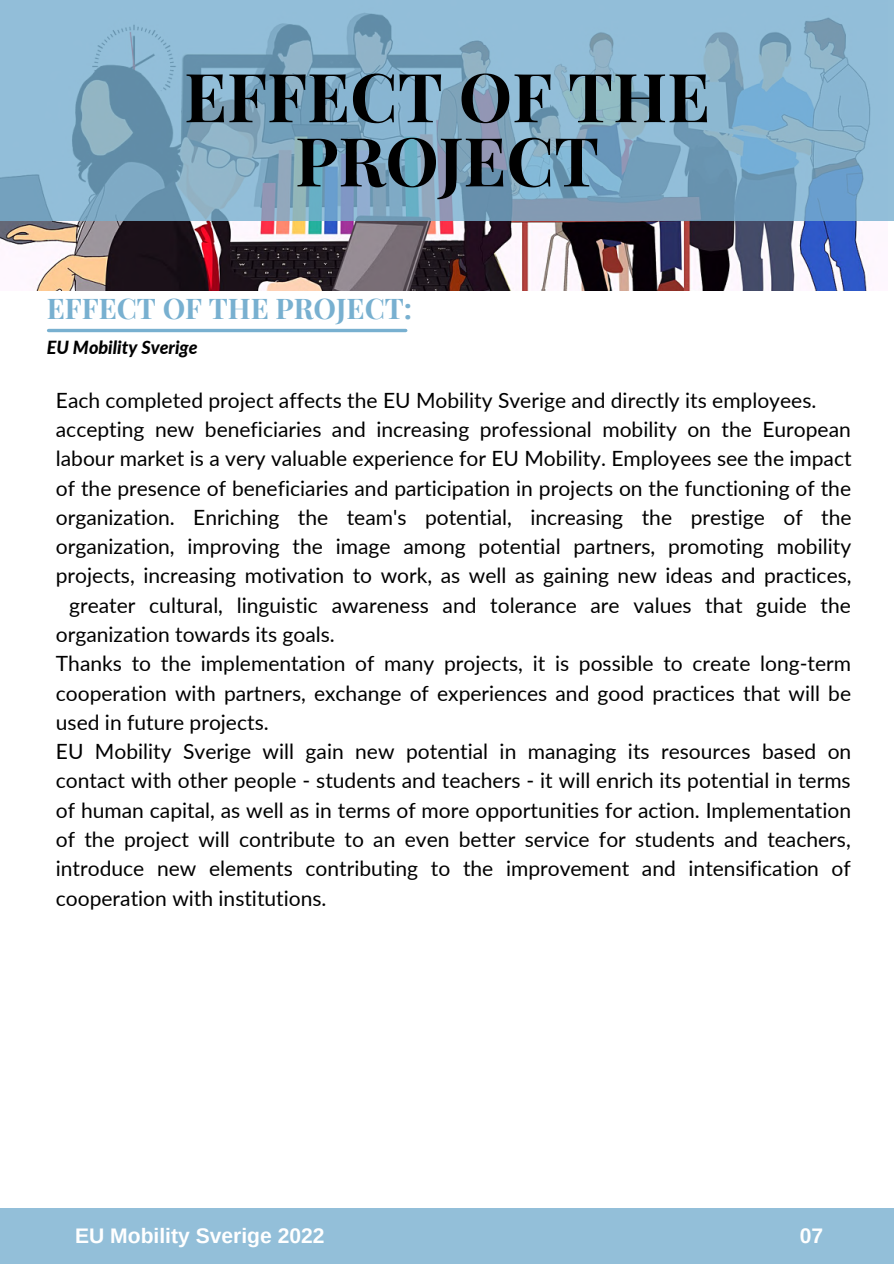
<style>
.page{position:relative;width:894px;height:1264px;background:#fff}
.page>*{position:absolute;margin:0;border:0;box-sizing:border-box;transform-origin:0 0}
.t1{font:700 67.5px/64.2px "Playfair Display";color:#000;text-align:center}
.t2{font:700 28.5px "Playfair Display";color:#78b0d0}
.t3{font:21px/29.2px "Lato";color:#000;text-align:justify}
.t4{font:700 21px "Arimo";color:#fff}
.t5{font:italic 800 18px "Lato";color:#000}
</style>
<div class="page">
<img style="left:0;top:221px;width:869px;height:70px">
<svg style="left:0;top:0;width:893px;height:221px;background:#84aec9"></svg>
<div style="left:0;top:1208px;width:893px;height:55px;background:#93bfd9"></div>
<hr style="left:49px;top:329px;width:356px;height:3px;background:#78b0d0">
<p class="t1" style="left:184px;top:62px;width:527px">EFFECT OF THE<br>PROJECT</p>
<p class="t2" style="left:47px;top:288px;width:366px">EFFECT OF THE PROJECT:</p>
<p class="t5" style="left:47px;top:336px;width:152px">EU Mobility Sverige</p>
<p class="t3" style="left:56px;top:385px;width:761px">Each completed project affects the EU Mobility Sverige and directly its employees.</p>
<p class="t3" style="left:56px;top:414px;width:796px">accepting new beneficiaries and increasing professional mobility on the European</p>
<p class="t3" style="left:56px;top:443px;width:797px">labour market is a very valuable experience for EU Mobility. Employees see the impact</p>
<p class="t3" style="left:56px;top:473px;width:796px">of the presence of beneficiaries and participation in projects on the functioning of the</p>
<p class="t3" style="left:56px;top:502px;width:797px">organization. Enriching the team's potential, increasing the prestige of the</p>
<p class="t3" style="left:56px;top:531px;width:796px">organization, improving the image among potential partners, promoting mobility</p>
<p class="t3" style="left:56px;top:560px;width:797px">projects, increasing motivation to work, as well as gaining new ideas and practices,</p>
<p class="t3" style="left:69px;top:590px;width:783px">greater cultural, linguistic awareness and tolerance are values that guide the</p>
<p class="t3" style="left:56px;top:619px;width:280px">organization towards its goals.</p>
<p class="t3" style="left:56px;top:648px;width:796px">Thanks to the implementation of many projects, it is possible to create long-term cooperation with partners, exchange of experiences and good practices that will be used in future projects.</p>
<p class="t3" style="left:56px;top:736px;width:796px">EU Mobility Sverige will gain new potential in managing its resources based on contact with other people - students and teachers - it will enrich its potential in terms of human capital, as well as in terms of more opportunities for action. Implementation of the project will contribute to an even better service for students and teachers, introduce new elements contributing to the improvement and intensification of cooperation with institutions.</p>
<p class="t4" style="left:75px;top:1224px;width:251px">EU Mobility Sverige 2022</p>
<p class="t4" style="left:799px;top:1224px;width:25px">07</p>
</div>
